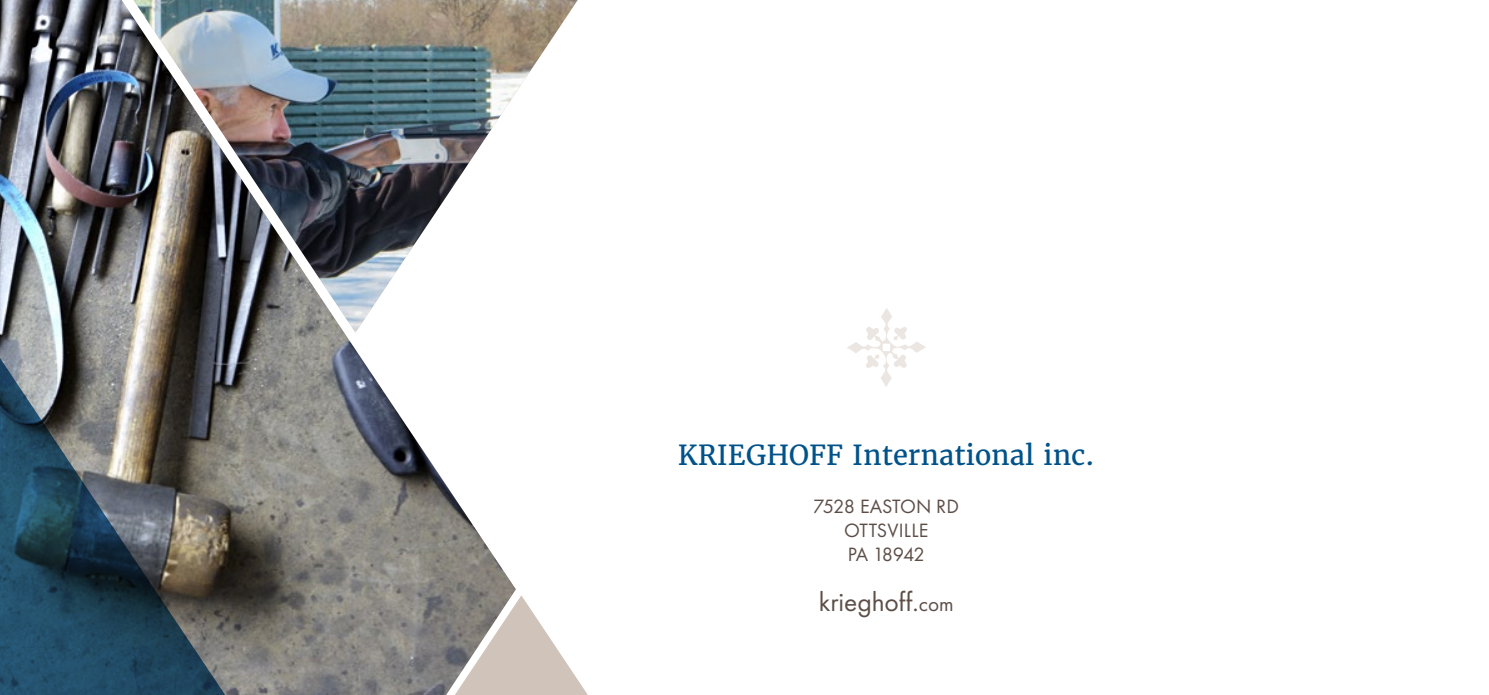
<style>
.page{position:relative;width:1489px;height:695px;background:#fff}
.page>*{position:absolute;margin:0;border:0;box-sizing:border-box;transform-origin:0 0}
.t1{font:27.5px "Merriweather";color:#00528a}
.t2{font:27.5px "Futura PT";color:#5c4e47}
.t3{font:20px/24px "Futura PT";letter-spacing:-.02em;color:#5c4e47;text-align:center}
.s1{font-size:21.25px}
</style>
<div class="page">
<img style="left:516px;top:0;width:61px;height:92px">
<svg style="left:516px;top:595px;width:71px;height:99px"></svg>
<img style="left:0;top:0;width:516px;height:694px">
<img style="left:0;top:345px;width:231px;height:349px">
<svg style="left:847px;top:308px;width:78px;height:79px"></svg>
<h1 class="t1" style="left:677px;top:438px;width:418px">KRIEGHOFF International inc.</h1>
<p class="t3" style="left:813px;top:494px;width:147px">7528 EASTON RD<br>OTTSVILLE<br>PA 18942</p>
<h1 class="t2" style="left:818px;top:585px;width:137px">krieghoff.<span class="s1">com</span></h1>
</div>
